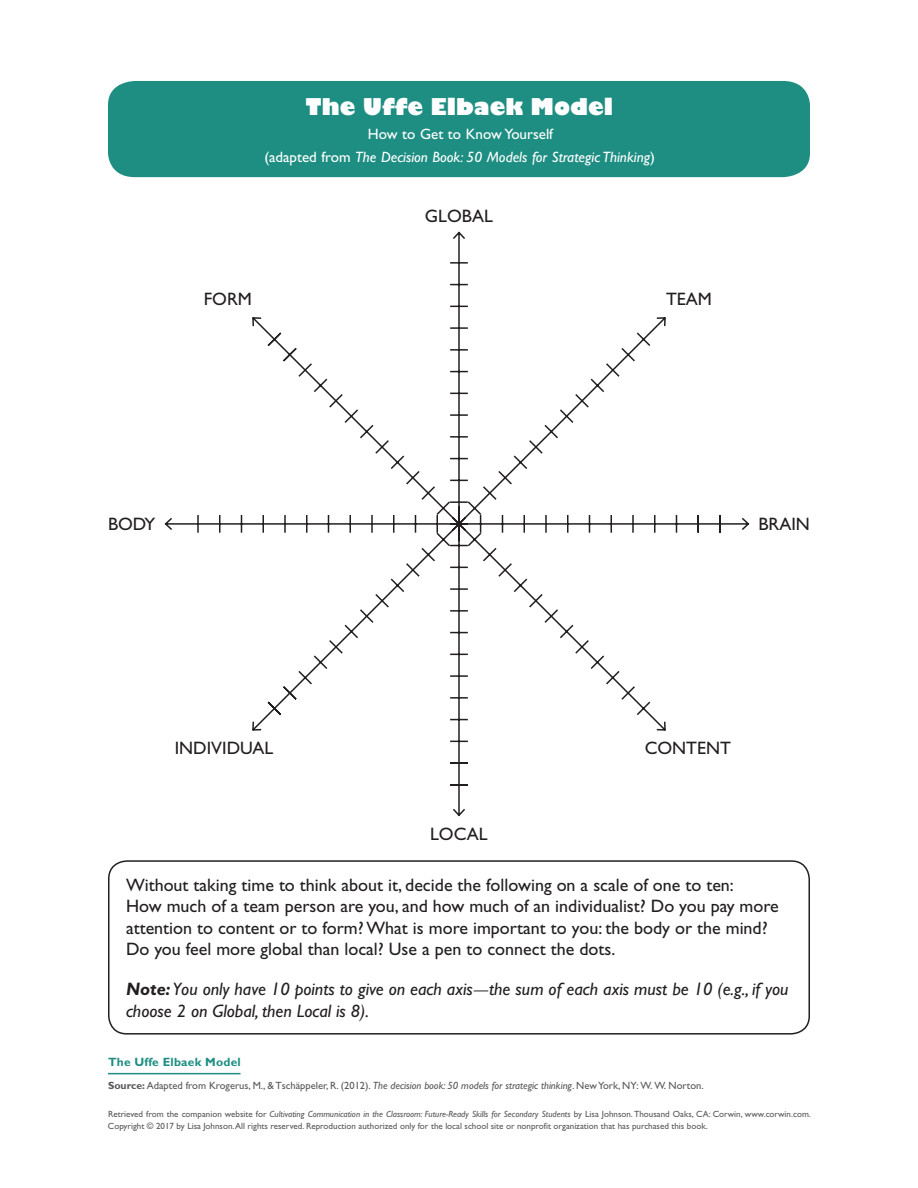
<style>
.page{position:relative;width:918px;height:1188px;background:#fff}
.page>*{position:absolute;margin:0;border:0;box-sizing:border-box;transform-origin:0 0}
.t1{font:800 22.5px "Gill Sans";color:#fff}
.t2{font:18px/21.6px "Gill Sans Std";color:#231f20}
.t3{font:italic 18px/21.6px "Gill Sans Std";color:#231f20}
.t4{font:italic 15px/22.6px "Gill Sans Std";color:#fff;text-align:center}
.FC{font:700 12px "Gill Sans Std";letter-spacing:.02em;color:#1e8e83}
.Source{font:10.5px "Gill Sans Std";color:#57585a}
.Copyright{font:9px/12px "Gill Sans Std";color:#57585a}
.s1{font-style:normal}
.s2{font-weight:700}
.s3{font-family:"Minion Pro"}
.s4{font-style:italic}
</style>
<div class="page">
<div style="left:108px;top:81px;width:702px;height:96px;background:#1e8e83"></div>
<hr style="left:108px;top:1073px;width:133px;height:1px;background:#1e8e83">
<div style="left:108px;top:860px;width:702px;height:175px;border:2px solid #231f20;border-radius:18px"></div>
<svg style="left:164px;top:231px;width:586px;height:586px"></svg>
<h1 class="t1" style="left:306px;top:93px;width:309px">The Uffe Elbaek Model</h1>
<h1 class="t4" style="left:264px;top:123px;width:392px"><span class="s1">How to Get to Know Yourself<br>(adapted from</span> The Decision Book: 50 Models for Strategic Thinking<span class="s1">)</span></h1>
<p class="t2" style="left:204px;top:288px;width:50px">FORM</p>
<p class="t2" style="left:108px;top:513px;width:49px">BODY</p>
<p class="t2" style="left:175px;top:738px;width:100px">INDIVIDUAL</p>
<p class="t2" style="left:425px;top:205px;width:70px">GLOBAL</p>
<p class="t2" style="left:430px;top:823px;width:59px">LOCAL</p>
<p class="t2" style="left:666px;top:288px;width:47px">TEAM</p>
<p class="t2" style="left:758px;top:513px;width:53px">BRAIN</p>
<p class="t2" style="left:645px;top:738px;width:88px">CONTENT</p>
<p class="t2" style="left:126px;top:874px;width:654px">Without taking time to think about it, decide the following on a scale of one to ten:<br>How much of a team person are you, and how much of an individualist? Do you pay more attention to content or to form? What is more important to you: the body or the mind?<br>Do you feel more global than local? Use a pen to connect the dots.</p>
<p class="t3" style="left:126px;top:978px;width:664px"><span class="s2">Note:</span>You only have 10 points to give on each axis<span class="s3">—</span>the sum of each axis must be 10 (e.g., if you choose 2 on Global, then Local is 8).</p>
<p class="FC" style="left:108px;top:1055px;width:134px">The Uffe Elbaek Model</p>
<p class="Source" style="left:108px;top:1079px;width:597px"><span class="s2">Source:</span> Adapted from Krogerus, M., &amp; Tschäppeler, R. (2012). <span class="s4">The decision book: 50 models for strategic thinking</span>. New York, NY: W. W. Norton.</p>
<p class="Copyright" style="left:108px;top:1108px;width:704px">Retrieved from the companion website for <span class="s4">Cultivating Communication in the Classroom: Future-Ready Skills for Secondary Students</span> by Lisa Johnson. Thousand Oaks, CA: Corwin, www.corwin.com.<br>Copyright © 2017 by Lisa Johnson. All rights reserved. Reproduction authorized only for the local school site or nonprofit organization that has purchased this book.</p>
</div>
